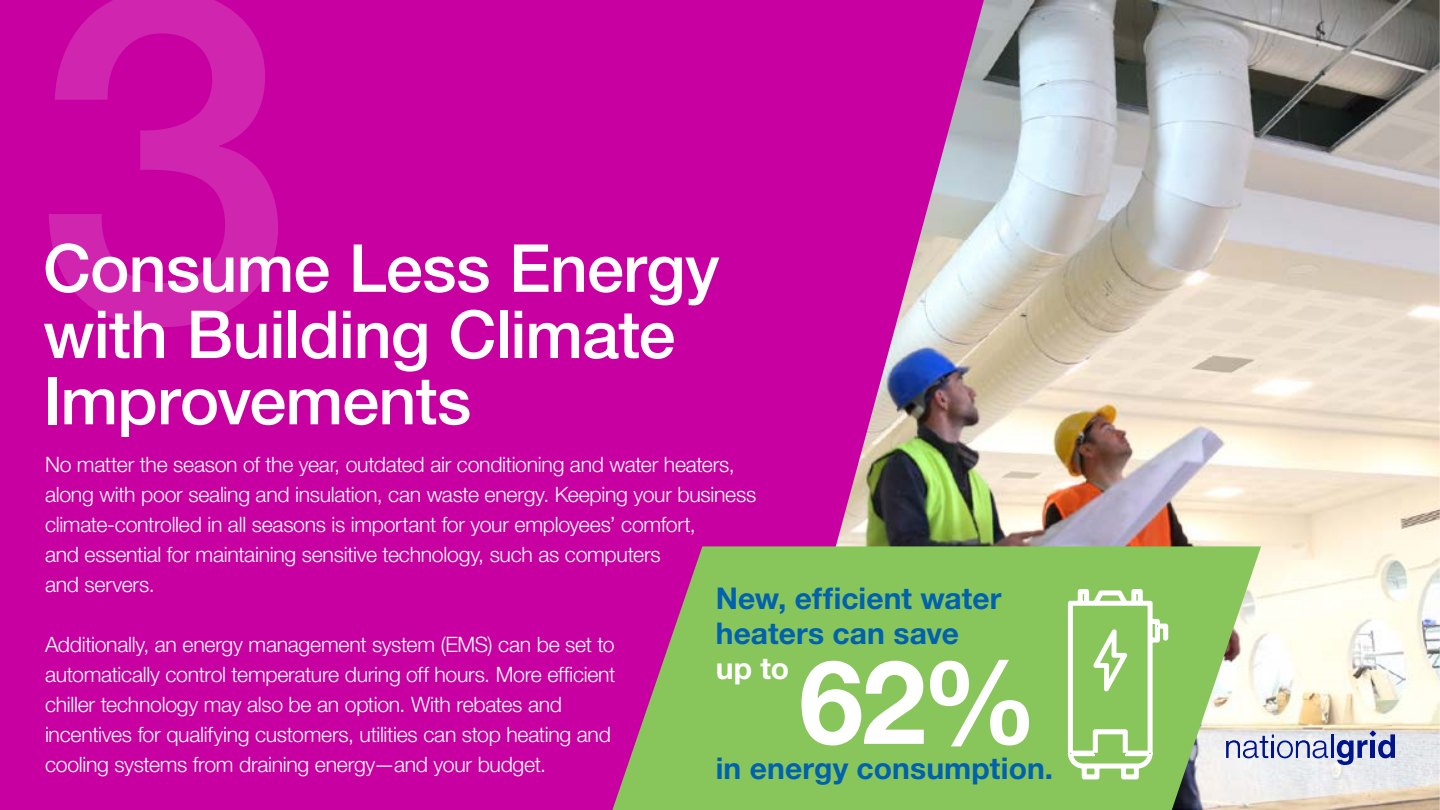
<style>
.page{position:relative;width:1440px;height:810px;background:#fff}
.page>*{position:absolute;margin:0;border:0;box-sizing:border-box;transform-origin:0 0}
.t1{font:500 464.38px "Helvetica Neue LT Pro";color:#fff}
.t2{font:700 116.38px "Helvetica Neue LT Pro";color:#fff}
.t3{font:500 66.25px/66.2px "Helvetica Neue LT Pro";letter-spacing:-.015em;color:#fff}
.t4{font:700 30px/35px "Helvetica Neue LT Pro";letter-spacing:.005em;color:#0061af}
.t5{font:700 30px "Helvetica Neue LT Pro";color:#fff}
.t6{font:300 21.25px/30px "Helvetica Neue LT Pro";letter-spacing:-.015em;color:#fff}
</style>
<div class="page">
<img style="left:984px;top:0;width:456px;height:810px">
<div style="left:0;top:0;width:984px;height:810px;background:#c800a1"></div>
<svg style="left:612px;top:546px;width:649px;height:264px;background:#93b769"></svg>
<svg style="left:1337px;top:730px;width:58px;height:35px;background:#939bc7"></svg>
<svg style="left:1226px;top:735px;width:102px;height:23px;background:#acb3d5"></svg>
<hr style="left:1332px;top:735px;width:2px;height:23px;background:#00148c">
<svg style="left:1067px;top:588px;width:102px;height:222px"></svg>
<h1 class="t1" style="left:34px;top:-124px;width:260px">3</h1>
<h3 class="t3" style="left:43px;top:234px;width:678px">Consume Less Energy with Building Climate<br>Improvements</h3>
<p class="t6" style="left:45px;top:449px;width:713px">No matter the season of the year, outdated air conditioning and water heaters, along with poor sealing and insulation, can waste energy. Keeping your business climate-controlled in all seasons is important for your employees’ comfort,<br>and essential for maintaining sensitive technology, such as computers<br>and servers.</p>
<h3 class="t4" style="left:716px;top:579px;width:287px">New, efficient water heaters can save</h3>
<h3 class="t5" style="left:716px;top:649px;width:75px">up to</h3>
<p class="t6" style="left:45px;top:629px;width:572px">Additionally, an energy management system (EMS) can be set to automatically control temperature during off hours. More efficient chiller technology may also be an option. With rebates and incentives for qualifying customers, utilities can stop heating and cooling systems from draining energy—and your budget.</p>
<h2 class="t2" style="left:799px;top:629px;width:240px">62%</h2>
<h3 class="t4" style="left:716px;top:750px;width:339px">in energy consumption.</h3>
</div>
